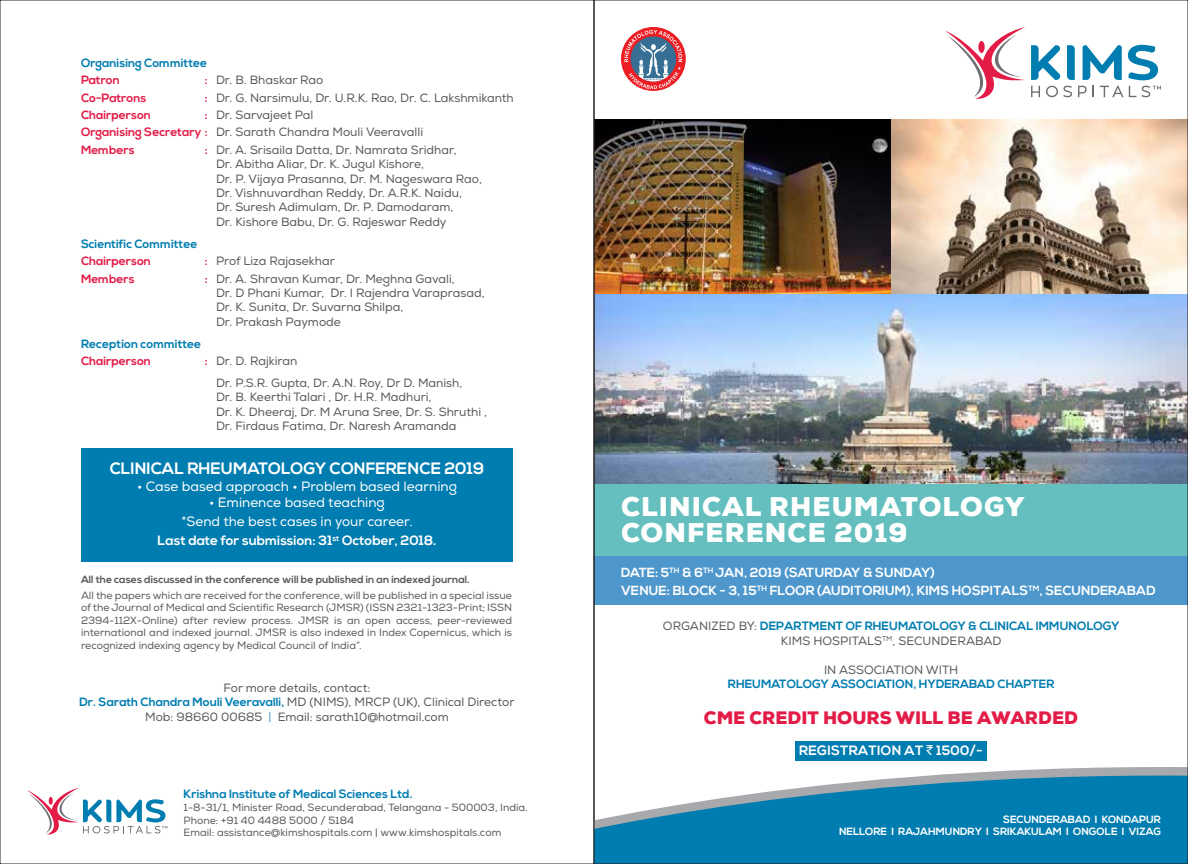
<style>
.page{position:relative;width:1188px;height:864px;background:#fff}
.page>*{position:absolute;margin:0;border:0;box-sizing:border-box;transform-origin:0 0}
.t1{font:900 27px/25.5px "Nexa";letter-spacing:.04em;color:#fff}
.t2{font:900 18px "Nexa";color:#e31c47}
.t3{font:700 16.5px "Nexa";color:#fff}
.t4{font:13.5px/19.2px "Nexa";color:#fff;text-align:center}
.t5{font:700 13.5px "Nexa";letter-spacing:.02em;color:#fff}
.t6{font:700 13.2px/18px "Nexa";color:#fff}
.t7{font:12px/14.4px "Nexa";color:#58595b}
.t8{font:700 12px/14.4px "Nexa";color:#007db0;text-align:center}
.t9{font:700 12px "Nexa";color:#e31c47}
.t10{font:10.5px/12.6px "Nexa";color:#58595b}
.t11{font:700 10.5px "Nexa";color:#58595b}
.t12{font:700 10.5px/12.6px "Nexa";color:#fff;text-align:right}
.s1{font-weight:700;color:#e31c47}
.s2{font-weight:700}
.s3{font-weight:700;color:#007db0}
.s4{color:#4d97cd}
.s5{font-weight:400;color:#58595b}
.s6{font-family:"Rupee Foradian";font-weight:400}
</style>
<div class="page">
<img style="left:596px;top:120px;width:590px;height:175px">
<img style="left:596px;top:295px;width:590px;height:189px">
<div style="left:594px;top:484px;width:594px;height:81px;background:#65bfbe"></div>
<div style="left:594px;top:556px;width:594px;height:48px;background:#4d97cd"></div>
<svg style="left:27px;top:788px;width:140px;height:47px"></svg>
<svg style="left:987px;top:767px;width:199px;height:5px"></svg>
<svg style="left:596px;top:772px;width:590px;height:90px;background:#3192ba"></svg>
<svg style="left:1031px;top:45px;width:29px;height:35px"></svg>
<svg style="left:1067px;top:45px;width:8px;height:35px"></svg>
<svg style="left:1083px;top:45px;width:39px;height:35px"></svg>
<svg style="left:1128px;top:45px;width:30px;height:35px"></svg>
<svg style="left:1031px;top:86px;width:9px;height:11px"></svg>
<svg style="left:1046px;top:86px;width:26px;height:11px"></svg>
<svg style="left:1078px;top:86px;width:16px;height:11px"></svg>
<svg style="left:1100px;top:86px;width:36px;height:11px"></svg>
<svg style="left:1142px;top:86px;width:19px;height:11px"></svg>
<svg style="left:945px;top:27px;width:80px;height:72px"></svg>
<div style="left:795px;top:741px;width:192px;height:19px;background:#007db0"></div>
<div style="left:81px;top:448px;width:432px;height:113px;background:#007db0"></div>
<svg style="left:621px;top:27px;width:65px;height:64px"></svg>
<svg style="left:624px;top:30px;width:58px;height:59px;background:#ad7b8b"></svg>
<p class="t8" style="left:81px;top:56px;width:128px">Organising Committee</p>
<p class="t9" style="left:81px;top:73px;width:40px">Patron</p>
<p class="t7" style="left:205px;top:73px;width:120px"><span class="s1">:</span> Dr. B. Bhaskar Rao</p>
<p class="t9" style="left:81px;top:91px;width:67px">Co-Patrons</p>
<p class="t7" style="left:205px;top:91px;width:311px"><span class="s1">:</span> Dr. G. Narsimulu, Dr. U.R.K. Rao, Dr. C. Lakshmikanth</p>
<p class="t9" style="left:81px;top:108px;width:72px">Chairperson</p>
<p class="t7" style="left:81px;top:106px;width:344px;line-height:17.4px;text-indent:124px"><span class="s1">:</span> Dr. Sarvajeet Pal<br><span class="s1">Organising Secretary :</span> Dr. Sarath Chandra Mouli Veeravalli<br><span class="s1">Members</span></p>
<p class="t7" style="left:216px;top:143px;width:267px;text-indent:-11px"><span class="s1">:</span> Dr. A. Srisaila Datta, Dr. Namrata Sridhar,<br>Dr. Abitha Aliar, Dr. K. Jugul Kishore,<br>Dr. P. Vijaya Prasanna, Dr. M. Nageswara Rao, Dr. Vishnuvardhan Reddy, Dr. A.R.K. Naidu,<br>Dr. Suresh Adimulam, Dr. P. Damodaram,<br>Dr. Kishore Babu, Dr. G. Rajeswar Reddy</p>
<p class="t8" style="left:81px;top:237px;width:118px">Scientific Committee</p>
<p class="t9" style="left:81px;top:254px;width:72px">Chairperson</p>
<p class="t7" style="left:205px;top:254px;width:132px"><span class="s1">:</span> Prof Liza Rajasekhar</p>
<p class="t9" style="left:81px;top:272px;width:55px">Members</p>
<p class="t7" style="left:216px;top:271px;width:270px;text-indent:-11px"><span class="s1">:</span> Dr. A. Shravan Kumar, Dr. Meghna Gavali,<br>Dr. D Phani Kumar, Dr. I Rajendra Varaprasad, Dr. K. Sunita, Dr. Suvarna Shilpa,<br>Dr. Prakash Paymode</p>
<p class="t8" style="left:81px;top:337px;width:122px">Reception committee</p>
<p class="t9" style="left:81px;top:354px;width:72px">Chairperson</p>
<p class="t7" style="left:216px;top:350px;width:248px;line-height:21.9px;text-indent:-11px"><span class="s1">:</span> Dr. D. Rajkiran<br>Dr. P.S.R. Gupta, Dr. A.N. Roy, Dr D. Manish,</p>
<p class="t7" style="left:216px;top:390px;width:273px">Dr. B. Keerthi Talari , Dr. H.R. Madhuri,<br>Dr. K. Dheeraj, Dr. M Aruna Sree, Dr. S. Shruthi ,<br>Dr. Firdaus Fatima, Dr. Naresh Aramanda</p>
<h3 class="t3" style="left:110px;top:458px;width:376px">CLINICAL RHEUMATOLOGY CONFERENCE 2019</h3>
<p class="t4" style="left:137px;top:477px;width:321px">• Case based approach • Problem based learning</p>
<p class="t4" style="left:157px;top:493px;width:281px">• Eminence based teaching<br>*Send the best cases in your career.<br><span class="s2">Last date for submission: 31</span><sup>st</sup> <span class="s2">October, 2018.</span></p>
<p class="t11" style="left:81px;top:573px;width:390px">All the cases discussed in the conference will be published in an indexed journal.</p>
<p class="t10" style="left:81px;top:589px;width:433px;text-align:justify">All the papers which are received for the conference, will be published in a special issue of the Journal of Medical and Scientific Research (JMSR) (ISSN 2321-1323-Print; ISSN 2394-112X-Online) after review process. JMSR is an open access, peer-reviewed international and indexed journal. JMSR is also indexed in Index Copernicus, which is recognized indexing agency by Medical Council of India”.</p>
<p class="t7" style="left:80px;top:681px;width:437px;text-align:center">For more details, contact:<br><span class="s3">Dr. Sarath Chandra Mouli Veeravalli,</span> MD (NIMS), MRCP (UK), Clinical Director<br>Mob: 98660 00685 <span class="s4">|</span> Email: sarath10@hotmail.com</p>
<p class="t8" style="left:184px;top:788px;width:230px">Krishna Institute of Medical Sciences Ltd.</p>
<p class="t10" style="left:184px;top:801px;width:346px">1-8-31/1, Minister Road, Secunderabad, Telangana - 500003, India.<br>Phone: +91 40 4488 5000 / 5184<br>Email: assistance@kimshospitals.com | www.kimshospitals.com</p>
<h1 class="t1" style="left:621px;top:494px;width:405px">CLINICAL RHEUMATOLOGY<br>CONFERENCE 2019</h1>
<p class="t6" style="left:621px;top:564px;width:536px">DATE: 5<sup>TH</sup> &amp; 6<sup>TH</sup> JAN, 2019 (SATURDAY &amp; SUNDAY)<br>VENUE: BLOCK - 3, 15<sup>TH</sup> FLOOR (AUDITORIUM), KIMS HOSPITALS<sup>TM</sup>, SECUNDERABAD</p>
<p class="t8" style="left:663px;top:620px;width:458px"><span class="s5">ORGANIZED BY:</span> DEPARTMENT OF RHEUMATOLOGY &amp; CLINICAL IMMUNOLOGY<br><span class="s5">KIMS HOSPITALS</span><sup>TM</sup><span class="s5">, SECUNDERABAD</span></p>
<p class="t7" style="left:824px;top:663px;width:136px">IN ASSOCIATION WITH</p>
<p class="t8" style="left:728px;top:677px;width:328px">RHEUMATOLOGY ASSOCIATION, HYDERABAD CHAPTER</p>
<h2 class="t2" style="left:704px;top:706px;width:376px">CME CREDIT HOURS WILL BE AWARDED</h2>
<p class="t5" style="left:799px;top:743px;width:185px">REGISTRATION AT <span class="s6">`</span> 1500/-</p>
<p class="t12" style="left:839px;top:813px;width:323px">SECUNDERABAD I KONDAPUR<br>NELLORE I RAJAHMUNDRY I SRIKAKULAM I ONGOLE I VIZAG</p>
</div>
